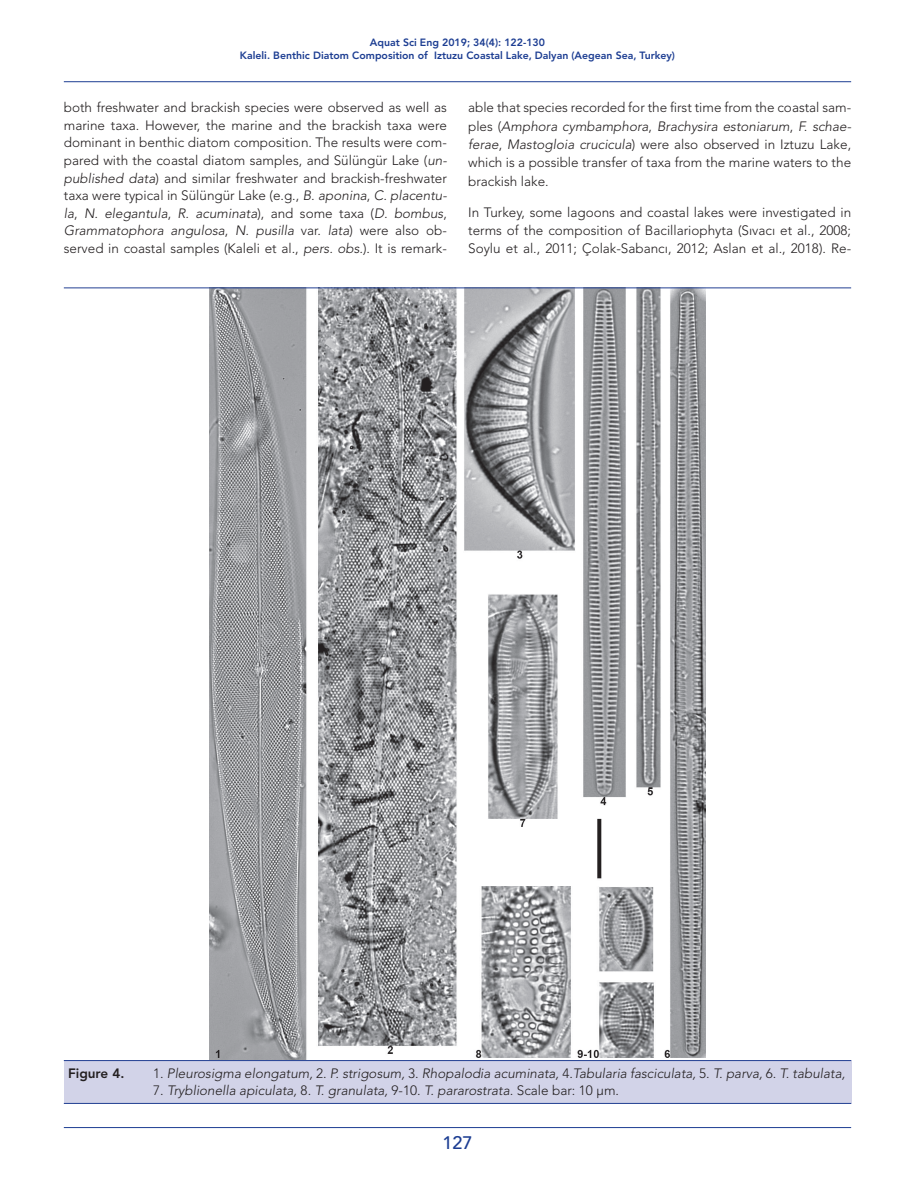
<style>
.page{position:relative;width:915px;height:1191px;background:#fff}
.page>*{position:absolute;margin:0;border:0;box-sizing:border-box;transform-origin:0 0}
.t1{font:500 18px "Avenir LT Std";color:#1c3d92}
.t2{font:300 13.5px/17.5px "Avenir LT Std";color:#231f20;text-align:justify}
.t3{font:italic 300 13.5px "Avenir LT Std";color:#231f20}
.t4{font:800 13.5px "Avenir LT Std";color:#231f20}
.t5{font:800 10.5px/12.6px "Avenir LT Std";color:#1c3d92;text-align:center}
.s1{font-style:italic}
.s2{font-style:normal}
</style>
<div class="page">
<hr style="left:64px;top:1127px;width:786px;height:1px;background:#1c3d92">
<hr style="left:64px;top:81px;width:786px;height:1px;background:#1c3d92">
<img style="left:209px;top:288px;width:496px;height:772px">
<hr style="left:64px;top:287px;width:786px;height:1px;background:#224092">
<div style="left:64px;top:1060px;width:786px;height:43px;background:#d2d3e8"></div>
<hr style="left:64px;top:1060px;width:786px;height:1px;background:#224092">
<hr style="left:64px;top:1103px;width:786px;height:1px;background:#224092">
<p class="t5" style="left:240px;top:36px;width:436px">Aquat Sci Eng 2019; 34(4): 122-130<br>Kaleli. Benthic Diatom Composition of Iztuzu Coastal Lake, Dalyan (Aegean Sea, Turkey)</p>
<p class="t2" style="left:64px;top:99px;width:384px">both freshwater and brackish species were observed as well as marine taxa. However, the marine and the brackish taxa were dominant in benthic diatom composition. The results were com&shy;pared with the coastal diatom samples, and Sülüngür Lake (<span class="s1">un&shy;published data</span>) and similar freshwater and brackish-freshwater taxa were typical in Sülüngür Lake (e.g., <span class="s1">B. aponina</span>, <span class="s1">C. placentu&shy;la</span>, <span class="s1">N. elegantula</span>, <span class="s1">R. acuminata</span>), and some taxa (<span class="s1">D. bombus</span>, <span class="s1">Grammatophora angulosa</span>, <span class="s1">N. pusilla</span> var. <span class="s1">lata</span>) were also ob&shy;served in coastal samples (Kaleli et al., <span class="s1">pers. obs.</span>). It is remark-</p>
<p class="t2" style="left:468px;top:98px;width:384px;line-height:18.3px">able that species recorded for the first time from the coastal sam&shy;ples (<span class="s1">Amphora cymbamphora</span>, <span class="s1">Brachysira estoniarum</span>, <span class="s1">F. schae&shy;ferae</span>, <span class="s1">Mastogloia crucicula</span>) were also observed in Iztuzu Lake, which is a possible transfer of taxa from the marine waters to the brackish lake.</p>
<p class="t2" style="left:468px;top:203px;width:384px;line-height:18.3px">In Turkey, some lagoons and coastal lakes were investigated in terms of the composition of Bacillariophyta (Sıvacı et al., 2008; Soylu et al., 2011; Çolak-Sabancı, 2012; Aslan et al., 2018). Re-</p>
<p class="t4" style="left:68px;top:1064px;width:58px">Figure 4.</p>
<p class="t3" style="left:153px;top:1064px;width:693px"><span class="s2">1.</span> Pleurosigma elongatum, <span class="s2">2.</span> P. strigosum, <span class="s2">3.</span> Rhopalodia acuminata, <span class="s2">4.</span>Tabularia fasciculata, <span class="s2">5.</span> T. parva, <span class="s2">6.</span> T. tabulata,</p>
<p class="t3" style="left:153px;top:1082px;width:467px"><span class="s2">7.</span> Tryblionella apiculata, <span class="s2">8.</span> T. granulata, <span class="s2">9-10.</span> T. pararostrata. <span class="s2">Scale bar: 10 µm.</span></p>
<h1 class="t1" style="left:442px;top:1132px;width:32px">127</h1>
</div>
